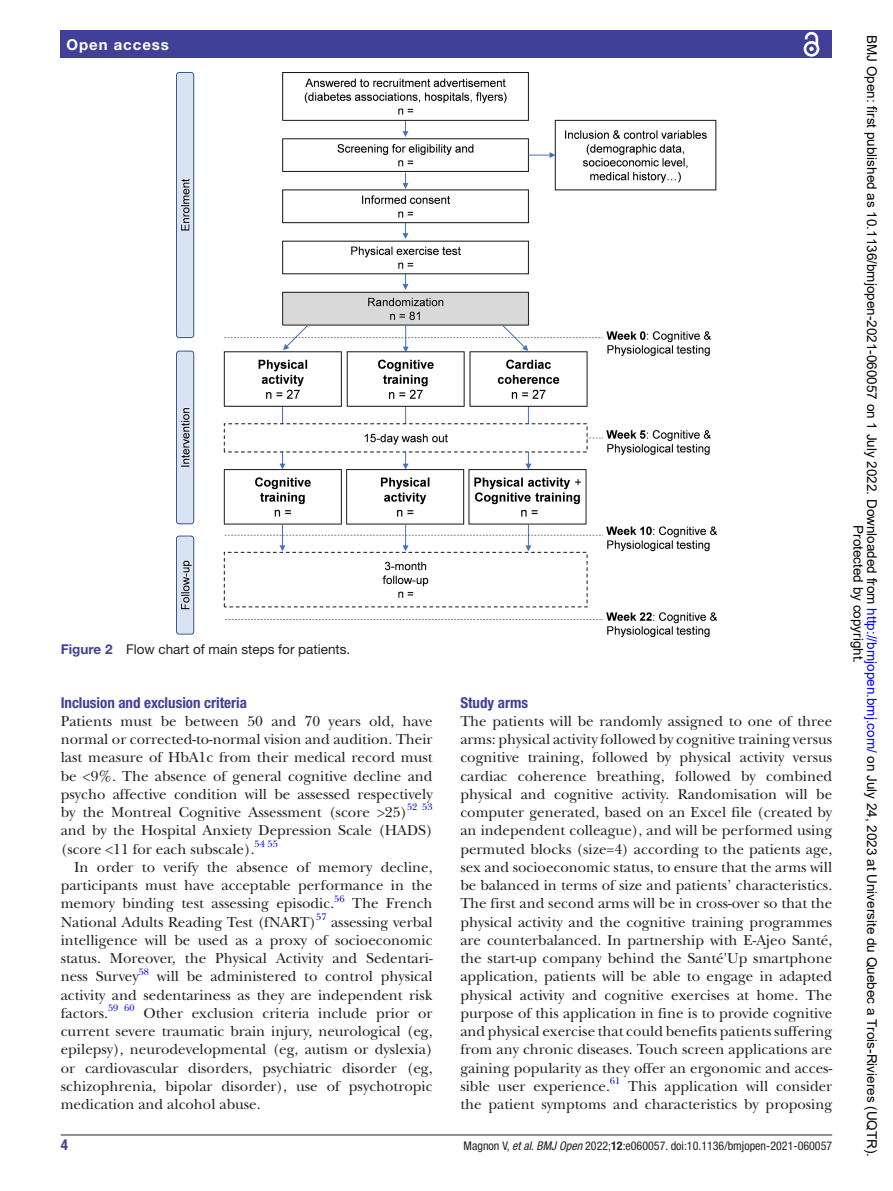
<style>
.page{position:relative;width:893px;height:1191px;background:#fff}
.page>*{position:absolute;margin:0;border:0;box-sizing:border-box;transform-origin:0 0}
.t1{font:15px/18.3px "New Baskerville";color:#231f20;text-align:justify}
.t2{font:700 condensed 15px "Helvetica Neue LT Std";color:#414099}
.t3{font:700 15px "Helvetica Neue LT Std";letter-spacing:.065em;color:#fff}
.t4{font:13.5px "Arial";color:#000}
.t5{font:13.5px "Helvetica Neue LT Std";color:#231f20}
.t6{font:12px "Helvetica Neue LT Std Cn 3";color:#231f20}
.t7{font:9.9px "New Baskerville";color:#00f}
.s1{font-weight:700;color:#414099}
.s2{font-family:"Helvetica Neue LT Std";font-style:italic;font-stretch:condensed}
.s3{font-family:"Helvetica Neue LT Std";font-weight:700;font-stretch:condensed}
.s4{color:#00f}
</style>
<div class="page">
<hr style="left:61px;top:1134px;width:771px;height:1px;background:#231f20">
<div style="left:61px;top:31px;width:771px;height:27px;background:#414099"></div>
<svg style="left:803px;top:31px;width:17px;height:26px"></svg>
<img style="left:176px;top:73px;width:540px;height:563px">
<p class="t3" style="left:66px;top:35px;width:104px">Open access</p>
<p class="t5" style="left:61px;top:641px;width:291px"><span class="s1">Figure 2</span> Flow chart of main steps for patients.</p>
<p class="t2" style="left:61px;top:693px;width:188px">Inclusion and exclusion criteria</p>
<p class="t1" style="left:61px;top:712px;width:373px">Patients must be between 50 and 70 years old, have normal or corrected-to-normal vision and audition. Their last measure of HbA1c from their medical record must be &lt;9%. The absence of general cognitive decline and psycho affective condition will be assessed respectively by the Montreal Cognitive Assessment (score &gt;25)</p>
<p class="t7" style="left:407px;top:801px;width:27px">52 53</p>
<p class="t1" style="left:61px;top:821px;width:373px">and by the Hospital Anxiety Depression Scale (HADS) (score &lt;11 for each subscale).</p>
<p class="t7" style="left:255px;top:838px;width:25px">54 55</p>
<p class="t1" style="left:61px;top:858px;width:373px;text-indent:14px">In order to verify the absence of memory decline, participants must have acceptable performance in the memory binding test assessing episodic.<sup>56</sup></p>
<p class="t1" style="left:352px;top:894px;width:82px">The French</p>
<p class="t7" style="left:316px;top:911px;width:12px">57</p>
<p class="t1" style="left:61px;top:912px;width:373px;text-indent:270px">assessing verbal intelligence will be used as a proxy of socioeconomic status. Moreover, the Physical Activity and Sedentari&shy;ness Survey</p>
<p class="t1" style="left:61px;top:912px;width:257px">National Adults Reading Test (fNART)</p>
<p class="t7" style="left:139px;top:965px;width:12px">58</p>
<p class="t1" style="left:61px;top:967px;width:373px;text-indent:96px">will be administered to control physical activity and sedentariness as they are independent risk factors.</p>
<p class="t7" style="left:108px;top:1002px;width:28px">59 60</p>
<p class="t1" style="left:61px;top:1004px;width:373px;text-indent:83px">Other exclusion criteria include prior or current severe traumatic brain injury, neurological (eg, epilepsy), neurodevelopmental (eg, autism or dyslexia) or cardiovascular disorders, psychiatric disorder (eg, schizophrenia, bipolar disorder), use of psychotropic medication and alcohol abuse.</p>
<p class="t2" style="left:460px;top:693px;width:69px">Study arms</p>
<p class="t1" style="left:460px;top:712px;width:373px">The patients will be randomly assigned to one of three arms: physical activity followed by cognitive training versus cognitive training, followed by physical activity versus cardiac coherence breathing, followed by combined physical and cognitive activity. Randomisation will be computer generated, based on an Excel file (created by an independent colleague), and will be performed using permuted blocks (size=4) according to the patients age, sex and socioeconomic status, to ensure that the arms will be balanced in terms of size and patients’ characteristics.<br>The first and second arms will be in cross-over so that the physical activity and the cognitive training programmes are counterbalanced. In partnership with E-Ajeo Santé, the start-up company behind the Santé'Up smartphone application, patients will be able to engage in adapted physical activity and cognitive exercises at home. The purpose of this application in fine is to provide cognitive and physical exercise that could benefits patients suffering from any chronic diseases. Touch screen applications are gaining popularity as they offer an ergonomic and acces&shy;sible user experience.</p>
<p class="t7" style="left:610px;top:1075px;width:12px">61</p>
<p class="t1" style="left:460px;top:1077px;width:373px;text-align:right">This application will consider<br>the patient symptoms and characteristics by proposing</p>
<p class="t2" style="left:61px;top:1135px;width:9px">4</p>
<p class="t6" style="left:464px;top:1138px;width:370px">Magnon V, <span class="s2">et al</span>. <span class="s2">BMJ Open</span> 2022;<span class="s3">12</span>:e060057. doi:10.1136/bmjopen-2021-060057</p>
<p class="t4" style="left:881px;top:35px;width:1123px;rotate:90deg">BMJ Open: first published as 10.1136/bmjopen-2021-060057 on 1 July 2022. Downloaded from <span class="s4">http://bmjopen.bmj.com/</span> on July 24, 2023 at Universite du Quebec a Trois-Rivieres (UQTR).</p>
<p class="t4" style="left:868px;top:525px;width:140px;rotate:90deg">Protected by copyright.</p>
</div>
